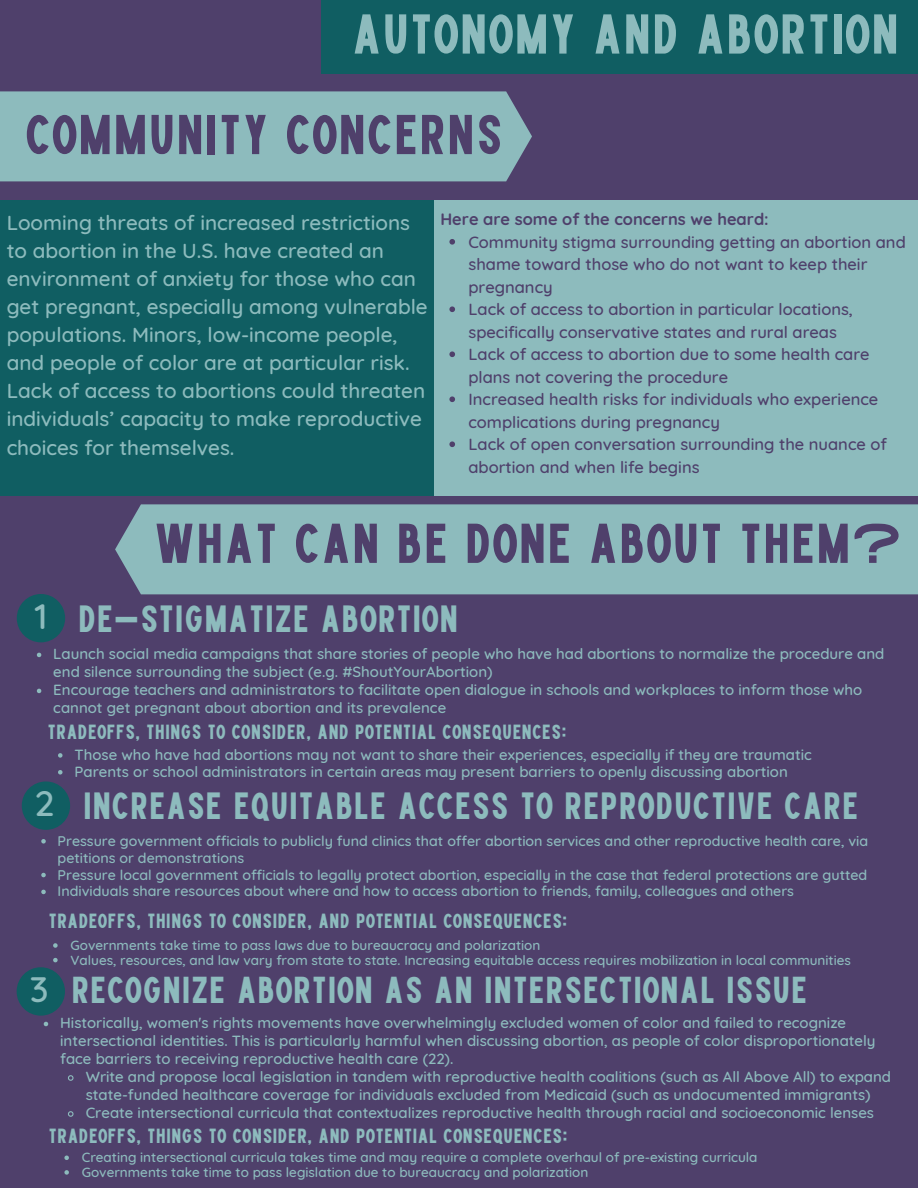
<style>
.page{position:relative;width:918px;height:1188px;background:#4f406b}
.page>*{position:absolute;margin:0;border:0;box-sizing:border-box;transform-origin:0 0}
.t1{font:55.95px "High Cruiser";color:#4f406b}
.t2{font:55.95px "High Cruiser";color:#8dbbbd}
.t3{font:37.95px "High Cruiser";color:#8dbbbd}
.t4{font:37.5px "High Cruiser";color:#8dbbbd}
.t5{font:500 36px "Quicksand";color:#8dbbbd}
.t6{font:500 20.7px/28.2px "Quicksand";color:#8dbbbd}
.t7{font:20.55px "High Cruiser";color:#8dbbbd}
.t8{font:500 16.5px/22.5px "Quicksand";color:#4f406b}
.t9{font:700 16.5px "Quicksand";color:#4f406b}
.t10{font:500 15px/18px "Quicksand";color:#8dbbbd}
.t11{font:500 14.25px/16.8px "Quicksand";color:#8dbbbd}
.t12{font:500 13.5px "Quicksand";color:#8dbbbd}
</style>
<div class="page">
<div style="left:321px;top:0;width:597px;height:74px;background:#105e62"></div>
<div style="left:0;top:91px;width:532px;height:90px;background:#8dbbbd"></div>
<div style="left:0;top:200px;width:433px;height:296px;background:#105e62"></div>
<div style="left:434px;top:200px;width:484px;height:296px;background:#8dbbbd"></div>
<div style="left:115px;top:504px;width:803px;height:90px;background:#8dbbbd"></div>
<div style="left:17px;top:594px;width:48px;height:48px;background:#105e62;border-radius:50%"></div>
<div style="left:22px;top:781px;width:48px;height:49px;background:#105e62;border-radius:50%"></div>
<div style="left:17px;top:967px;width:48px;height:49px;background:#105e62;border-radius:50%"></div>
<svg style="left:449px;top:239px;width:6px;height:6px"></svg>
<svg style="left:449px;top:306px;width:6px;height:6px"></svg>
<svg style="left:449px;top:351px;width:6px;height:6px"></svg>
<svg style="left:449px;top:396px;width:6px;height:6px"></svg>
<svg style="left:449px;top:441px;width:6px;height:6px"></svg>
<svg style="left:37px;top:653px;width:4px;height:4px"></svg>
<svg style="left:37px;top:689px;width:4px;height:4px"></svg>
<svg style="left:58px;top:753px;width:5px;height:5px"></svg>
<svg style="left:58px;top:770px;width:5px;height:5px"></svg>
<svg style="left:41px;top:839px;width:5px;height:5px"></svg>
<svg style="left:41px;top:873px;width:5px;height:4px"></svg>
<svg style="left:41px;top:890px;width:5px;height:4px"></svg>
<svg style="left:53px;top:943px;width:5px;height:5px"></svg>
<svg style="left:53px;top:958px;width:5px;height:4px"></svg>
<svg style="left:44px;top:1022px;width:4px;height:4px"></svg>
<svg style="left:68px;top:1075px;width:6px;height:6px"></svg>
<svg style="left:68px;top:1111px;width:6px;height:6px"></svg>
<svg style="left:64px;top:1156px;width:5px;height:4px"></svg>
<svg style="left:64px;top:1170px;width:5px;height:5px"></svg>
<p class="t2" style="left:351px;top:4px;width:550px">AUTONOMY AND ABORTION</p>
<p class="t1" style="left:25px;top:104px;width:480px">COMMUNITY CONCERNS</p>
<p class="t6" style="left:7px;top:208px;width:423px">Looming threats of increased restrictions to abortion in the U.S. have created an environment of anxiety for those who can get pregnant, especially among vulnerable populations. Minors, low-income people, and people of color are at particular risk.<br>Lack of access to abortions could threaten individuals’ capacity to make reproductive choices for themselves.</p>
<p class="t9" style="left:440px;top:209px;width:330px">Here are some of the concerns we heard:</p>
<p class="t8" style="left:468px;top:231px;width:439px">Community stigma surrounding getting an abortion and shame toward those who do not want to keep their pregnancy</p>
<p class="t8" style="left:468px;top:298px;width:386px">Lack of access to abortion in particular locations, specifically conservative states and rural areas</p>
<p class="t8" style="left:468px;top:343px;width:403px">Lack of access to abortion due to some health care plans not covering the procedure</p>
<p class="t8" style="left:468px;top:388px;width:411px">Increased health risks for individuals who experience complications during pregnancy</p>
<p class="t8" style="left:468px;top:433px;width:420px">Lack of open conversation surrounding the nuance of abortion and when life begins</p>
<p class="t5" style="left:35px;top:593px;width:14px">1</p>
<p class="t1" style="left:153px;top:513px;width:750px">WHAT CAN BE DONE ABOUT THEM?</p>
<p class="t3" style="left:78px;top:598px;width:383px">DE-STIGMATIZE ABORTION</p>
<p class="t10" style="left:53px;top:645px;width:833px">Launch social media campaigns that share stories of people who have had abortions to normalize the procedure and end silence surrounding the subject (e.g. #ShoutYourAbortion)</p>
<p class="t10" style="left:53px;top:681px;width:811px">Encourage teachers and administrators to facilitate open dialogue in schools and workplaces to inform those who cannot get pregnant about abortion and its prevalence</p>
<p class="t7" style="left:48px;top:721px;width:521px">TRADEOFFS, THINGS TO CONSIDER, AND POTENTIAL CONSEQUENCES:</p>
<p class="t10" style="left:75px;top:745px;width:739px">Those who have had abortions may not want to share their experiences, especially if they are traumatic</p>
<p class="t10" style="left:75px;top:762px;width:715px">Parents or school administrators in certain areas may present barriers to openly discussing abortion</p>
<p class="t5" style="left:34px;top:780px;width:21px">2</p>
<p class="t3" style="left:83px;top:786px;width:778px">INCREASE EQUITABLE ACCESS TO REPRODUCTIVE CARE</p>
<p class="t11" style="left:58px;top:832px;width:812px">Pressure government officials to publicly fund clinics that offer abortion services and other reproductive health care, via petitions or demonstrations</p>
<p class="t11" style="left:58px;top:866px;width:811px">Pressure local government officials to legally protect abortion, especially in the case that federal protections are gutted</p>
<p class="t11" style="left:58px;top:883px;width:738px">Individuals share resources about where and how to access abortion to friends, family, colleagues and others</p>
<p class="t7" style="left:48px;top:910px;width:521px">TRADEOFFS, THINGS TO CONSIDER, AND POTENTIAL CONSEQUENCES:</p>
<p class="t12" style="left:70px;top:936px;width:471px">Governments take time to pass laws due to bureaucracy and polarization</p>
<p class="t12" style="left:70px;top:951px;width:782px">Values, resources, and law vary from state to state. Increasing equitable access requires mobilization in local communities</p>
<p class="t5" style="left:30px;top:966px;width:20px">3</p>
<p class="t4" style="left:71px;top:969px;width:738px">RECOGNIZE ABORTION AS AN INTERSECTIONAL ISSUE</p>
<p class="t10" style="left:60px;top:1014px;width:817px">Historically, women's rights movements have overwhelmingly excluded women of color and failed to recognize intersectional identities. This is particularly harmful when discussing abortion, as people of color disproportionately face barriers to receiving reproductive health care (22).</p>
<p class="t10" style="left:86px;top:1068px;width:807px">Write and propose local legislation in tandem with reproductive health coalitions (such as All Above All) to expand state-funded healthcare coverage for individuals excluded from Medicaid (such as undocumented immigrants)</p>
<p class="t10" style="left:86px;top:1104px;width:790px">Create intersectional curricula that contextualizes reproductive health through racial and socioeconomic lenses</p>
<p class="t7" style="left:49px;top:1124px;width:521px">TRADEOFFS, THINGS TO CONSIDER, AND POTENTIAL CONSEQUENCES:</p>
<p class="t12" style="left:82px;top:1149px;width:677px">Creating intersectional curricula takes time and may require a complete overhaul of pre-existing curricula</p>
<p class="t12" style="left:82px;top:1163px;width:508px">Governments take time to pass legislation due to bureaucracy and polarization</p>
</div>
